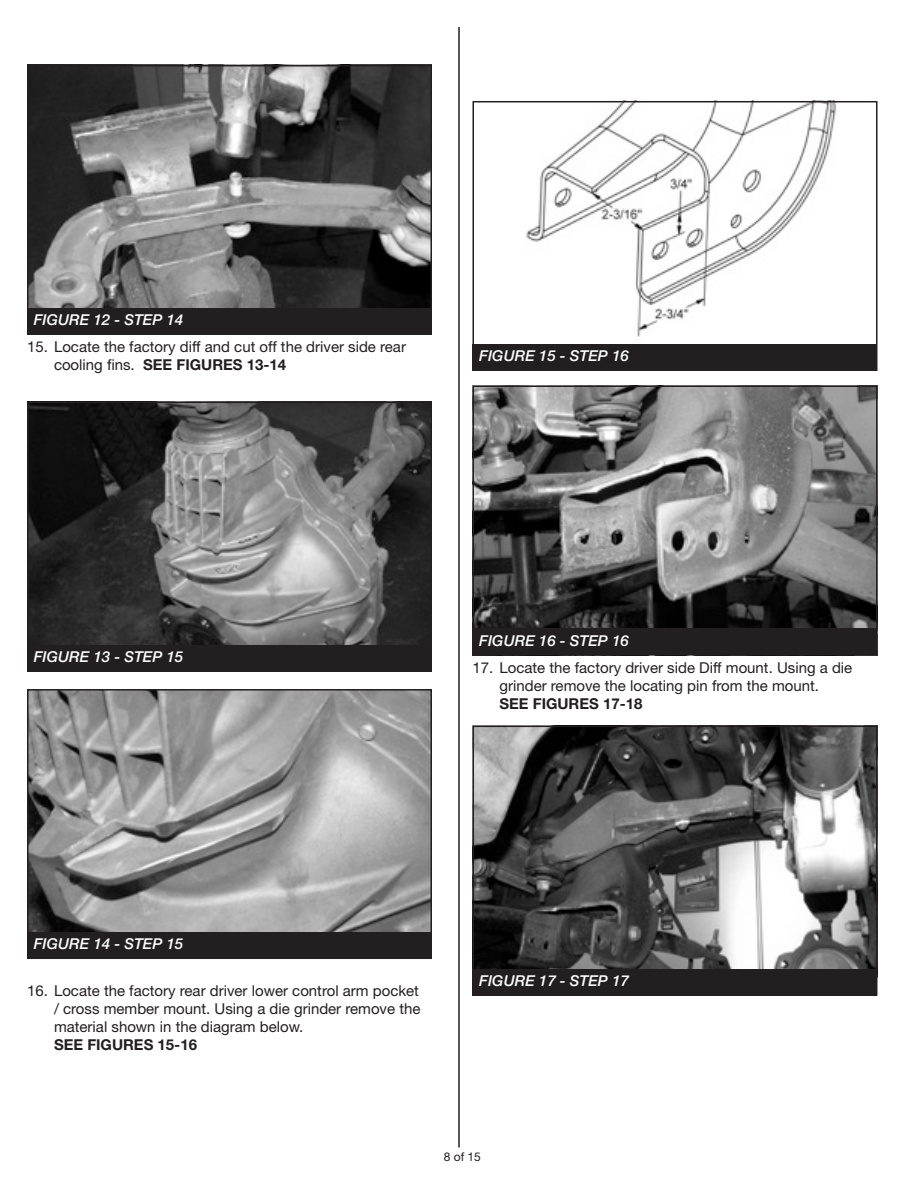
<style>
.page{position:relative;width:918px;height:1188px;background:#fff}
.page>*{position:absolute;margin:0;border:0;box-sizing:border-box;transform-origin:0 0}
.t1{font:15px/18px "Helvetica Neue LT Std";color:#231f20}
.t2{font:italic 500 15px "Helvetica Neue LT Std";color:#fff}
.t3{font:12px "Helvetica Neue LT Std";color:#231f20}
.s1{font-weight:700}
</style>
<div class="page">
<hr style="left:458px;top:27px;width:2px;height:1121px;background:#231f20">
<img style="left:30px;top:68px;width:399px;height:240px">
<div style="left:27px;top:65px;width:405px;height:270px;border:2px solid #231f20"></div>
<div style="left:27px;top:308px;width:405px;height:27px;background:#231f20"></div>
<img style="left:30px;top:405px;width:399px;height:240px">
<div style="left:27px;top:402px;width:405px;height:270px;border:2px solid #231f20"></div>
<div style="left:27px;top:645px;width:405px;height:27px;background:#231f20"></div>
<img style="left:30px;top:692px;width:399px;height:240px">
<div style="left:27px;top:689px;width:405px;height:270px;border:2px solid #231f20"></div>
<div style="left:27px;top:932px;width:405px;height:27px;background:#231f20"></div>
<img style="left:526px;top:104px;width:311px;height:233px">
<div style="left:472px;top:101px;width:406px;height:270px;border:2px solid #231f20"></div>
<div style="left:472px;top:344px;width:406px;height:27px;background:#231f20"></div>
<img style="left:475px;top:389px;width:400px;height:239px">
<div style="left:472px;top:386px;width:406px;height:270px;border:2px solid #231f20"></div>
<div style="left:472px;top:628px;width:406px;height:28px;background:#231f20"></div>
<img style="left:475px;top:729px;width:400px;height:240px">
<div style="left:472px;top:726px;width:406px;height:270px;border:2px solid #231f20"></div>
<div style="left:472px;top:969px;width:406px;height:27px;background:#231f20"></div>
<p class="t2" style="left:34px;top:311px;width:151px">FIGURE 12 - STEP 14</p>
<p class="t1" style="left:54px;top:338px;width:353px;text-indent:-27px">15. Locate the factory diff and cut off the driver side rear cooling fins. <span class="s1">SEE FIGURES 13-14</span></p>
<p class="t2" style="left:479px;top:347px;width:151px">FIGURE 15 - STEP 16</p>
<p class="t2" style="left:34px;top:648px;width:151px">FIGURE 13 - STEP 15</p>
<p class="t2" style="left:479px;top:632px;width:151px">FIGURE 16 - STEP 16</p>
<p class="t1" style="left:500px;top:658px;width:354px;text-indent:-27px">17. Locate the factory driver side Diff mount. Using a die grinder remove the locating pin from the mount.<br><span class="s1">SEE FIGURES 17-18</span></p>
<p class="t2" style="left:34px;top:935px;width:151px">FIGURE 14 - STEP 15</p>
<p class="t1" style="left:54px;top:981px;width:368px;text-indent:-27px">16. Locate the factory rear driver lower control arm pocket / cross member mount. Using a die grinder remove the material shown in the diagram below.<br><span class="s1">SEE FIGURES 15-16</span></p>
<p class="t2" style="left:479px;top:972px;width:151px">FIGURE 17 - STEP 17</p>
<p class="t3" style="left:444px;top:1150px;width:39px">8 of 15</p>
</div>
